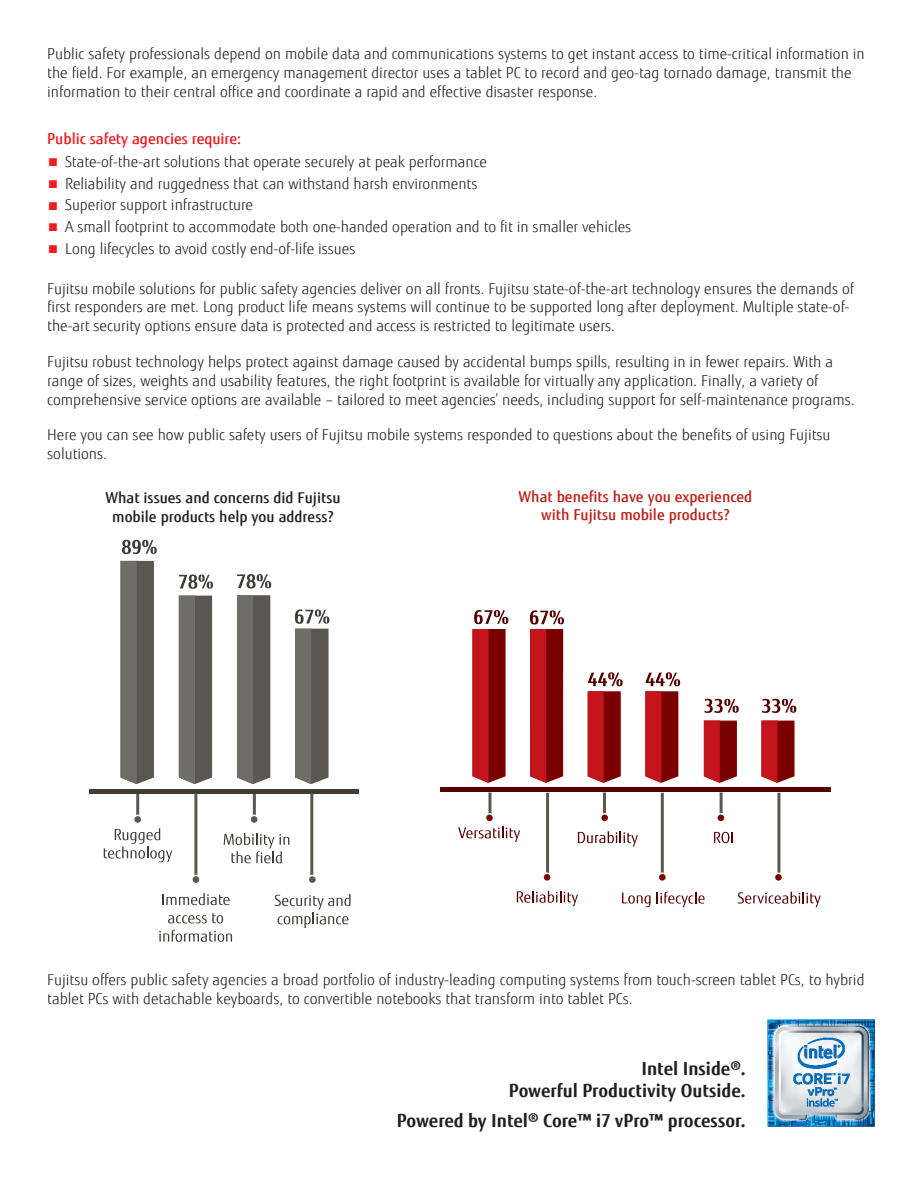
<style>
.page{position:relative;width:918px;height:1188px;background:#fff}
.page>*{position:absolute;margin:0;border:0;box-sizing:border-box;transform-origin:0 0}
.t1{font:700 18px/21.6px "Fujitsu Sans";color:#231f20;text-align:right}
.t2{font:300 15px/18.8px "Fujitsu Sans";color:#231f20}
.t3{font:500 15px/18.8px "Fujitsu Sans";color:#231f20;text-align:center}
.t4{font:500 15px/18.8px "Fujitsu Sans";color:#bb2018;text-align:center}
.t5{font:500 15px "Fujitsu Sans";color:#ee1d23}
.s1{color:#ee1d23}
</style>
<div class="page">
<svg style="left:767px;top:1019px;width:108px;height:108px"></svg>
<img style="left:768px;top:1020px;width:106px;height:106px">
<hr style="left:136px;top:794px;width:3px;height:26px;background:#59574f">
<hr style="left:194px;top:794px;width:3px;height:86px;background:#59574f">
<hr style="left:253px;top:794px;width:3px;height:26px;background:#59574f">
<hr style="left:310px;top:794px;width:3px;height:86px;background:#59574f">
<hr style="left:488px;top:793px;width:3px;height:26px;background:#59574f">
<hr style="left:546px;top:793px;width:3px;height:85px;background:#59574f">
<hr style="left:603px;top:793px;width:3px;height:26px;background:#59574f">
<hr style="left:720px;top:793px;width:3px;height:26px;background:#59574f">
<hr style="left:661px;top:793px;width:3px;height:85px;background:#59574f">
<hr style="left:777px;top:793px;width:3px;height:85px;background:#59574f">
<div style="left:89px;top:789px;width:270px;height:5px;background:#403d36"></div>
<svg style="left:121px;top:561px;width:33px;height:223px;background:#65645c"></svg>
<svg style="left:122px;top:540px;width:35px;height:14px"></svg>
<svg style="left:104px;top:815px;width:68px;height:47px"></svg>
<svg style="left:237px;top:595px;width:33px;height:189px;background:#65645d"></svg>
<svg style="left:224px;top:833px;width:65px;height:30px"></svg>
<svg style="left:250px;top:815px;width:8px;height:8px"></svg>
<svg style="left:237px;top:574px;width:34px;height:14px"></svg>
<svg style="left:179px;top:596px;width:33px;height:188px;background:#65645c"></svg>
<svg style="left:162px;top:893px;width:68px;height:12px"></svg>
<svg style="left:168px;top:913px;width:55px;height:10px"></svg>
<svg style="left:159px;top:930px;width:73px;height:12px"></svg>
<svg style="left:192px;top:875px;width:8px;height:8px"></svg>
<svg style="left:179px;top:575px;width:34px;height:14px"></svg>
<svg style="left:275px;top:894px;width:76px;height:34px"></svg>
<svg style="left:309px;top:875px;width:7px;height:8px"></svg>
<svg style="left:295px;top:609px;width:34px;height:175px;background:#72716a"></svg>
<hr style="left:440px;top:788px;width:390px;height:4px;background:#540000">
<svg style="left:473px;top:610px;width:35px;height:173px;background:#aa2f32"></svg>
<svg style="left:458px;top:813px;width:62px;height:29px"></svg>
<svg style="left:578px;top:831px;width:60px;height:16px"></svg>
<svg style="left:601px;top:813px;width:7px;height:9px"></svg>
<svg style="left:588px;top:672px;width:35px;height:111px"></svg>
<svg style="left:517px;top:891px;width:61px;height:15px"></svg>
<svg style="left:543px;top:873px;width:8px;height:8px"></svg>
<svg style="left:530px;top:610px;width:34px;height:173px;background:#a62629"></svg>
<svg style="left:622px;top:893px;width:29px;height:14px"></svg>
<svg style="left:657px;top:892px;width:48px;height:15px"></svg>
<svg style="left:659px;top:873px;width:7px;height:8px"></svg>
<svg style="left:645px;top:672px;width:35px;height:111px;background:#ac383b"></svg>
<svg style="left:704px;top:721px;width:33px;height:62px;background:#a3171a"></svg>
<svg style="left:714px;top:832px;width:19px;height:11px"></svg>
<svg style="left:717px;top:813px;width:8px;height:9px"></svg>
<svg style="left:704px;top:699px;width:35px;height:14px"></svg>
<svg style="left:761px;top:721px;width:34px;height:62px;background:#a41b1f"></svg>
<svg style="left:738px;top:892px;width:83px;height:15px"></svg>
<svg style="left:775px;top:873px;width:7px;height:8px"></svg>
<svg style="left:762px;top:699px;width:34px;height:14px"></svg>
<p class="t2" style="left:47px;top:45px;width:819px">Public safety professionals depend on mobile data and communications systems to get instant access to time-critical information in the field. For example, an emergency management director uses a tablet PC to record and geo-tag tornado damage, transmit the information to their central office and coordinate a rapid and effective disaster response.</p>
<p class="t5" style="left:47px;top:129px;width:195px">Public safety agencies require:</p>
<p class="t2" style="left:47px;top:153px;width:441px"><span class="s1">■</span> State-of-the-art solutions that operate securely at peak performance</p>
<p class="t2" style="left:47px;top:174px;width:432px"><span class="s1">■</span> Reliability and ruggedness that can withstand harsh environments</p>
<p class="t2" style="left:47px;top:196px;width:207px"><span class="s1">■</span> Superior support infrastructure</p>
<p class="t2" style="left:47px;top:218px;width:586px"><span class="s1">■</span> A small footprint to accommodate both one-handed operation and to fit in smaller vehicles</p>
<p class="t2" style="left:47px;top:240px;width:310px"><span class="s1">■</span> Long lifecycles to avoid costly end-of-life issues</p>
<p class="t2" style="left:47px;top:279px;width:808px">Fujitsu mobile solutions for public safety agencies deliver on all fronts. Fujitsu state-of-the-art technology ensures the demands of first responders are met. Long product life means systems will continue to be supported long after deployment. Multiple state-of&shy;the-art security options ensure data is protected and access is restricted to legitimate users.</p>
<p class="t2" style="left:47px;top:353px;width:809px">Fujitsu robust technology helps protect against damage caused by accidental bumps spills, resulting in in fewer repairs. With a range of sizes, weights and usability features, the right footprint is available for virtually any application. Finally, a variety of comprehensive service options are available – tailored to meet agencies’ needs, including support for self-maintenance programs.</p>
<p class="t2" style="left:47px;top:426px;width:785px">Here you can see how public safety users of Fujitsu mobile systems responded to questions about the benefits of using Fujitsu solutions.</p>
<p class="t3" style="left:105px;top:488px;width:237px">What issues and concerns did Fujitsu mobile products help you address?</p>
<p class="t4" style="left:519px;top:487px;width:235px">What benefits have you experienced with Fujitsu mobile products?</p>
<p class="t2" style="left:47px;top:971px;width:819px">Fujitsu offers public safety agencies a broad portfolio of industry-leading computing systems from touch-screen tablet PCs, to hybrid tablet PCs with detachable keyboards, to convertible notebooks that transform into tablet PCs.</p>
<p class="t1" style="left:509px;top:1058px;width:238px">Intel Inside®.<br>Powerful Productivity Outside.</p>
<p class="t1" style="left:397px;top:1110px;width:350px">Powered by Intel® Core™ i7 vPro™ processor.</p>
</div>
